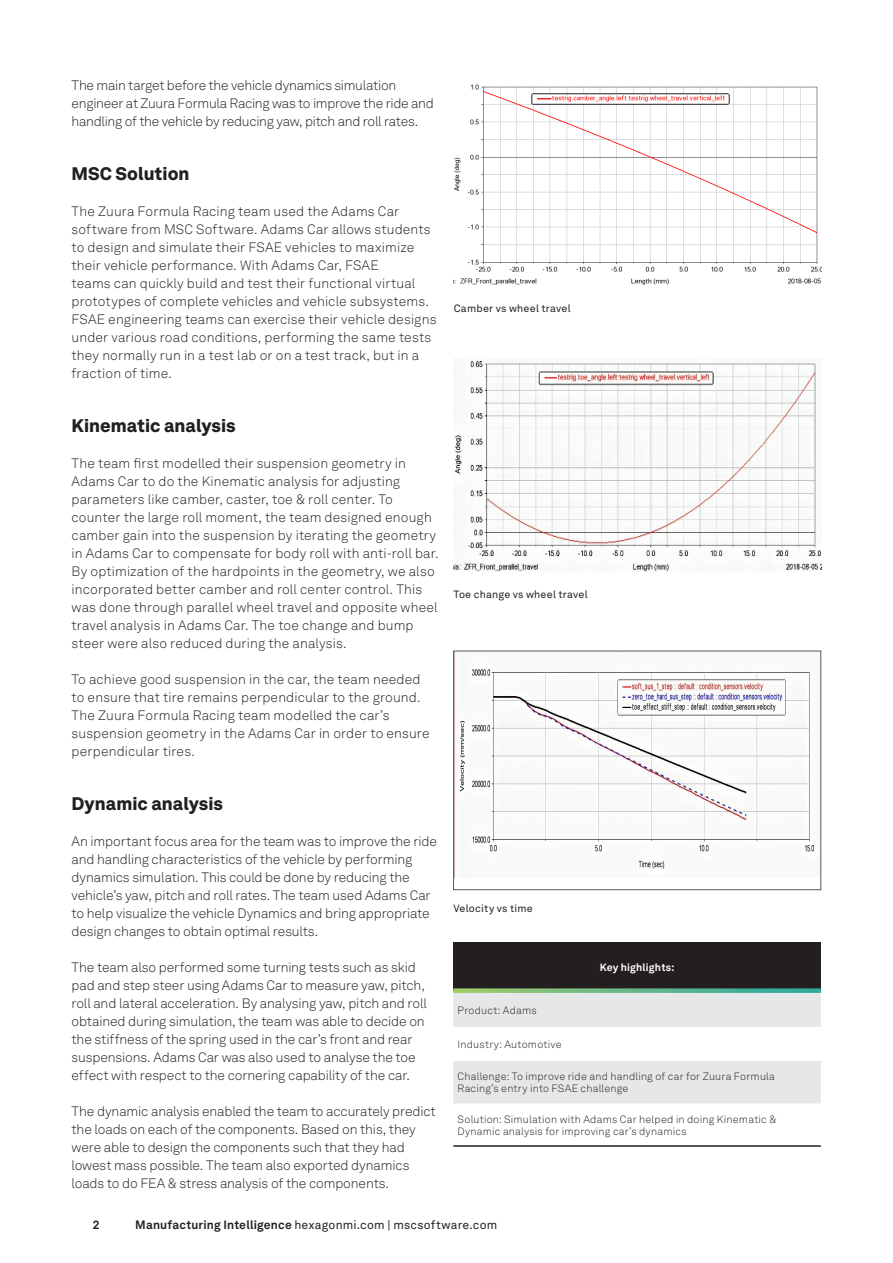
<style>
.page{position:relative;width:893px;height:1263px;background:#fff}
.page>*{position:absolute;margin:0;border:0;box-sizing:border-box;transform-origin:0 0}
.t1{font:900 18px "Hexagon Akkurat";letter-spacing:.005em;color:#231f20}
.t2{font:300 13.5px/18px "Hexagon Akkurat";letter-spacing:.005em;color:#231f20}
.t3{font:300 13.5px/18px "Hexagon Akkurat";letter-spacing:-.02em;color:#231f20}
.t4{font:12px "Hexagon Akkurat";letter-spacing:.015em;color:#231f20}
.t5{font:700 12px "Hexagon Akkurat";color:#231f20}
.t6{font:300 10.5px/12px "Hexagon Akkurat";letter-spacing:.02em;color:#231f20}
.t7{font:10.5px "Hexagon Akkurat";letter-spacing:.02em;color:#231f20}
.t8{font:700 10.5px "Hexagon Akkurat";letter-spacing:.02em;color:#fff}
.s1{font-weight:700}
</style>
<div class="page">
<img style="left:454px;top:84px;width:367px;height:201px">
<img style="left:455px;top:653px;width:360px;height:216px">
<div style="left:453px;top:651px;width:368px;height:239px;border:1px solid #57585a"></div>
<img style="left:454px;top:361px;width:367px;height:211px">
<div style="left:453px;top:943px;width:368px;height:48px;background:#231f20"></div>
<svg style="left:453px;top:993px;width:368px;height:110px"></svg>
<svg style="left:453px;top:988px;width:368px;height:5px;background:#61ab7f"></svg>
<hr style="left:453px;top:1145px;width:368px;height:2px;background:#231f20">
<p class="t3" style="left:72px;top:75px;width:364px">The main target before the vehicle dynamics simulation engineer at Zuura Formula Racing was to improve the ride and handling of the vehicle by reducing yaw, pitch and roll rates.</p>
<h1 class="t1" style="left:72px;top:159px;width:119px">MSC Solution</h1>
<p class="t2" style="left:72px;top:201px;width:366px">The Zuura Formula Racing team used the Adams Car software from MSC Software. Adams Car allows students to design and simulate their FSAE vehicles to maximize their vehicle performance. With Adams Car, FSAE<br>teams can quickly build and test their functional virtual prototypes of complete vehicles and vehicle subsystems.<br>FSAE engineering teams can exercise their vehicle designs under various road conditions, performing the same tests they normally run in a test lab or on a test track, but in a fraction of time.</p>
<p class="t7" style="left:454px;top:300px;width:118px">Camber vs wheel travel</p>
<h1 class="t1" style="left:72px;top:411px;width:166px">Kinematic analysis</h1>
<p class="t2" style="left:72px;top:453px;width:369px">The team first modelled their suspension geometry in Adams Car to do the Kinematic analysis for adjusting parameters like camber, caster, toe &amp; roll center. To counter the large roll moment, the team designed enough camber gain into the suspension by iterating the geometry in Adams Car to compensate for body roll with anti-roll bar.<br>By optimization of the hardpoints in the geometry, we also incorporated better camber and roll center control. This was done through parallel wheel travel and opposite wheel travel analysis in Adams Car. The toe change and bump steer were also reduced during the analysis.</p>
<p class="t2" style="left:72px;top:669px;width:360px">To achieve good suspension in the car, the team needed to ensure that tire remains perpendicular to the ground.<br>The Zuura Formula Racing team modelled the car’s suspension geometry in the Adams Car in order to ensure perpendicular tires.</p>
<h1 class="t1" style="left:72px;top:789px;width:153px">Dynamic analysis</h1>
<p class="t2" style="left:72px;top:831px;width:367px">An important focus area for the team was to improve the ride and handling characteristics of the vehicle by performing dynamics simulation. This could be done by reducing the vehicle’s yaw, pitch and roll rates. The team used Adams Car to help visualize the vehicle Dynamics and bring appropriate design changes to obtain optimal results.</p>
<p class="t2" style="left:72px;top:957px;width:357px">The team also performed some turning tests such as skid pad and step steer using Adams Car to measure yaw, pitch, roll and lateral acceleration. By analysing yaw, pitch and roll obtained during simulation, the team was able to decide on the stiffness of the spring used in the car’s front and rear suspensions. Adams Car was also used to analyse the toe effect with respect to the cornering capability of the car.</p>
<p class="t2" style="left:72px;top:1101px;width:366px">The dynamic analysis enabled the team to accurately predict the loads on each of the components. Based on this, they were able to design the components such that they had lowest mass possible. The team also exported dynamics loads to do FEA &amp; stress analysis of the components.</p>
<p class="t7" style="left:454px;top:587px;width:136px">Toe change vs wheel travel</p>
<p class="t7" style="left:453px;top:900px;width:81px">Velocity vs time</p>
<p class="t8" style="left:600px;top:959px;width:76px">Key highlights:</p>
<p class="t6" style="left:458px;top:1004px;width:81px">Product: Adams</p>
<p class="t6" style="left:458px;top:1038px;width:105px">Industry: Automotive</p>
<p class="t6" style="left:458px;top:1070px;width:319px">Challenge: To improve ride and handling of car for Zuura Formula<br>Racing’s entry into FSAE challenge</p>
<p class="t6" style="left:458px;top:1113px;width:320px">Solution: Simulation with Adams Car helped in doing Kinematic &amp;<br>Dynamic analysis for improving car’s dynamics</p>
<p class="t5" style="left:93px;top:1215px;width:8px">2</p>
<p class="t4" style="left:135px;top:1216px;width:364px"><span class="s1">Manufacturing Intelligence</span> hexagonmi.com | mscsoftware.com</p>
</div>
